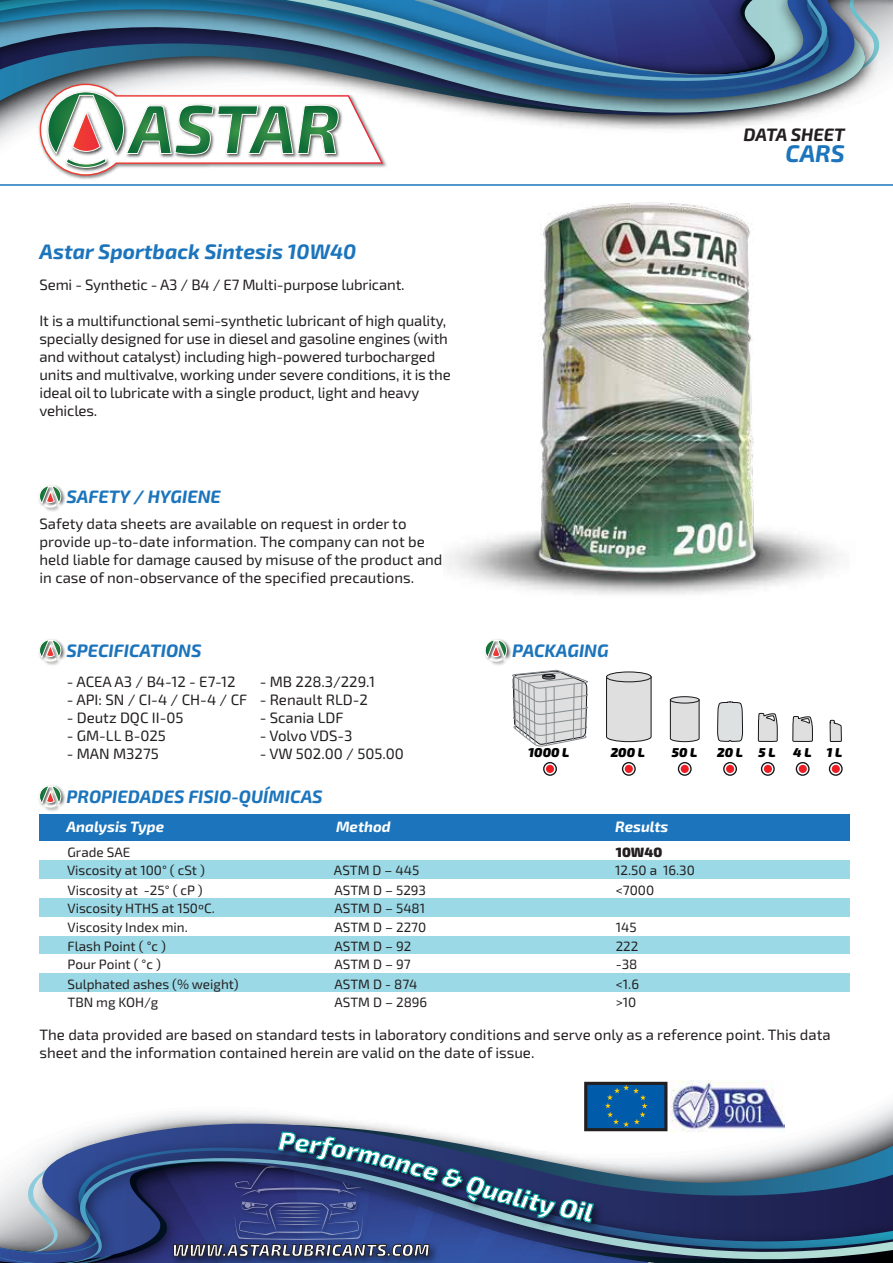
<style>
.page{position:relative;width:893px;height:1263px;background:#fff}
.page>*{position:absolute;margin:0;border:0;box-sizing:border-box;transform-origin:0 0}
.t1{font:italic 700 24px "Exo 2";color:#1c75bc}
.t2{font:italic 700 21px "Exo 2";color:#1c75bc}
.t3{font:italic 700 18px "Exo 2";color:#1c75bc}
.t4{font:italic 700 18px "Exo 2";color:#231f20}
.t5{font:15px/18px "Exo 2";color:#231f20}
.t6{font:italic 700 15px "Exo 2";color:#fff}
.t7{font:13.5px/18.6px "Exo 2";color:#231f20}
.t8{font:900 13.5px "Exo 2";color:#231f20}
.t9{font:italic 900 12.9px "Exo 2";color:#000}
</style>
<div class="page">
<svg style="left:834px;top:1158px;width:59px;height:105px;background:#28476a"></svg>
<img style="left:7px;top:0;width:886px;height:180px">
<hr style="left:0;top:184px;width:893px;height:2px;background:#1c75bc">
<img style="left:443px;top:168px;width:412px;height:426px">
<div style="left:40px;top:814px;width:810px;height:28px;background:#1c75bc"></div>
<img style="left:44px;top:485px;width:21px;height:26px">
<svg style="left:39px;top:486px;width:22px;height:21px"></svg>
<img style="left:44px;top:639px;width:21px;height:26px">
<svg style="left:39px;top:640px;width:22px;height:21px"></svg>
<img style="left:44px;top:789px;width:21px;height:22px">
<svg style="left:39px;top:785px;width:22px;height:22px"></svg>
<img style="left:490px;top:639px;width:21px;height:26px">
<svg style="left:485px;top:640px;width:22px;height:21px"></svg>
<svg style="left:717px;top:702px;width:26px;height:39px"></svg>
<svg style="left:758px;top:713px;width:19px;height:29px"></svg>
<svg style="left:793px;top:716px;width:20px;height:26px"></svg>
<svg style="left:830px;top:720px;width:11px;height:22px"></svg>
<svg style="left:670px;top:701px;width:29px;height:41px"></svg>
<div style="left:670px;top:697px;width:29px;height:6px;background:#dedfde;border-radius:50%"></div>
<div style="left:670px;top:697px;width:29px;height:6px;border:1px solid #18181c;border-radius:50%"></div>
<svg style="left:606px;top:678px;width:45px;height:64px;background:#d4d5d4"></svg>
<div style="left:606px;top:672px;width:45px;height:10px;background:#dedfde;border-radius:50%"></div>
<div style="left:606px;top:672px;width:45px;height:10px;border:1px solid #18181c;border-radius:50%"></div>
<svg style="left:512px;top:670px;width:76px;height:77px;background:#c9cbcb"></svg>
<div style="left:543px;top:762px;width:14px;height:14px;border:1px solid #18181c;border-radius:50%"></div>
<div style="left:622px;top:762px;width:14px;height:14px;border:1px solid #18181c;border-radius:50%"></div>
<div style="left:761px;top:762px;width:14px;height:14px;border:1px solid #18181c;border-radius:50%"></div>
<div style="left:796px;top:762px;width:14px;height:14px;border:1px solid #18181c;border-radius:50%"></div>
<div style="left:829px;top:762px;width:14px;height:14px;border:1px solid #18181c;border-radius:50%"></div>
<div style="left:678px;top:762px;width:14px;height:14px;border:1px solid #18181c;border-radius:50%"></div>
<div style="left:723px;top:762px;width:14px;height:14px;border:1px solid #18181c;border-radius:50%"></div>
<div style="left:546px;top:765px;width:8px;height:8px;background:#ed1d24;border-radius:50%"></div>
<div style="left:625px;top:765px;width:8px;height:8px;background:#ed1d24;border-radius:50%"></div>
<div style="left:681px;top:765px;width:8px;height:8px;background:#ed1d24;border-radius:50%"></div>
<div style="left:726px;top:765px;width:8px;height:8px;background:#ed1d24;border-radius:50%"></div>
<div style="left:764px;top:765px;width:8px;height:8px;background:#ed1d24;border-radius:50%"></div>
<div style="left:799px;top:765px;width:8px;height:8px;background:#ed1d24;border-radius:50%"></div>
<div style="left:832px;top:765px;width:8px;height:8px;background:#ed1d24;border-radius:50%"></div>
<svg style="left:0;top:860px;width:834px;height:403px"></svg>
<h2 class="t2" style="left:40px;top:239px;width:318px">Astar Sportback Sintesis 10W40</h2>
<p class="t5" style="left:40px;top:276px;width:367px">Semi - Synthetic - A3 / B4 / E7 Multi-purpose lubricant.</p>
<p class="t5" style="left:40px;top:312px;width:413px">It is a multifunctional semi-synthetic lubricant of high quality, specially designed for use in diesel and gasoline engines (with and without catalyst) including high-powered turbocharged units and multivalve, working under severe conditions, it is the ideal oil to lubricate with a single product, light and heavy vehicles.</p>
<p class="t3" style="left:67px;top:485px;width:156px">SAFETY / HYGIENE</p>
<p class="t5" style="left:40px;top:515px;width:404px">Safety data sheets are available on request in order to provide up-to-date information. The company can not be held liable for damage caused by misuse of the product and in case of non-observance of the specified precautions.</p>
<p class="t4" style="left:743px;top:124px;width:103px">DATA SHEET</p>
<h1 class="t1" style="left:786px;top:139px;width:60px">CARS</h1>
<p class="t3" style="left:67px;top:639px;width:137px">SPECIFICATIONS</p>
<p class="t5" style="left:67px;top:673px;width:171px">- ACEA A3 / B4-12 - E7-12</p>
<p class="t5" style="left:67px;top:691px;width:182px">- API: SN / CI-4 / CH-4 / CF</p>
<p class="t5" style="left:67px;top:709px;width:118px">- Deutz DQC II-05</p>
<p class="t5" style="left:67px;top:727px;width:101px">- GM-LL B-025</p>
<p class="t5" style="left:67px;top:745px;width:94px">- MAN M3275</p>
<p class="t3" style="left:512px;top:639px;width:98px">PACKAGING</p>
<p class="t5" style="left:260px;top:673px;width:117px">- MB 228.3/229.1</p>
<p class="t5" style="left:260px;top:691px;width:110px">- Renault RLD-2</p>
<p class="t5" style="left:260px;top:709px;width:85px">- Scania LDF</p>
<p class="t5" style="left:260px;top:727px;width:94px">- Volvo VDS-3</p>
<p class="t5" style="left:260px;top:745px;width:146px">- VW 502.00 / 505.00</p>
<p class="t3" style="left:67px;top:785px;width:258px">PROPIEDADES FISIO-QUÍMICAS</p>
<p class="t6" style="left:67px;top:818px;width:99px">Analysis Type</p>
<p class="t6" style="left:336px;top:818px;width:56px">Method</p>
<p class="t6" style="left:615px;top:818px;width:55px">Results</p>
<p class="t9" style="left:528px;top:744px;width:43px">1000 L</p>
<p class="t9" style="left:611px;top:744px;width:36px">200 L</p>
<p class="t9" style="left:672px;top:744px;width:27px">50 L</p>
<p class="t9" style="left:717px;top:744px;width:60px">20 L 5 L</p>
<p class="t9" style="left:793px;top:744px;width:50px">4 L 1 L</p>
<p class="t7" style="left:67px;top:843px;width:139px">Grade SAE<br>Viscosity at 100° ( cSt )</p>
<p class="t7" style="left:67px;top:881px;width:137px">Viscosity at -25° ( cP )</p>
<p class="t7" style="left:67px;top:918px;width:173px">Viscosity Index min.<br>Flash Point ( °c )<br>Pour Point ( °c )<br>Sulphated ashes (% weight)<br>TBN mg KOH/g</p>
<p class="t7" style="left:334px;top:860px;width:94px;line-height:19.8px">ASTM D – 445<br>ASTM D – 5293</p>
<p class="t7" style="left:334px;top:918px;width:94px">ASTM D – 2270<br>ASTM D – 92<br>ASTM D – 97<br>ASTM D - 874<br>ASTM D – 2896</p>
<p class="t7" style="left:68px;top:900px;width:149px">Viscosity HTHS at 150ºC.</p>
<p class="t7" style="left:334px;top:900px;width:92px">ASTM D – 5481</p>
<p class="t8" style="left:616px;top:843px;width:48px">10W40</p>
<p class="t7" style="left:615px;top:860px;width:81px;line-height:19.8px">12.50 a 16.30 &lt;7000</p>
<p class="t7" style="left:616px;top:918px;width:22px">145</p>
<p class="t7" style="left:616px;top:937px;width:25px;text-align:justify">222 -38 &lt;1.6 &gt;10</p>
<p class="t5" style="left:40px;top:1026px;width:793px">The data provided are based on standard tests in laboratory conditions and serve only as a reference point. This data sheet and the information contained herein are valid on the date of issue.</p>
</div>
